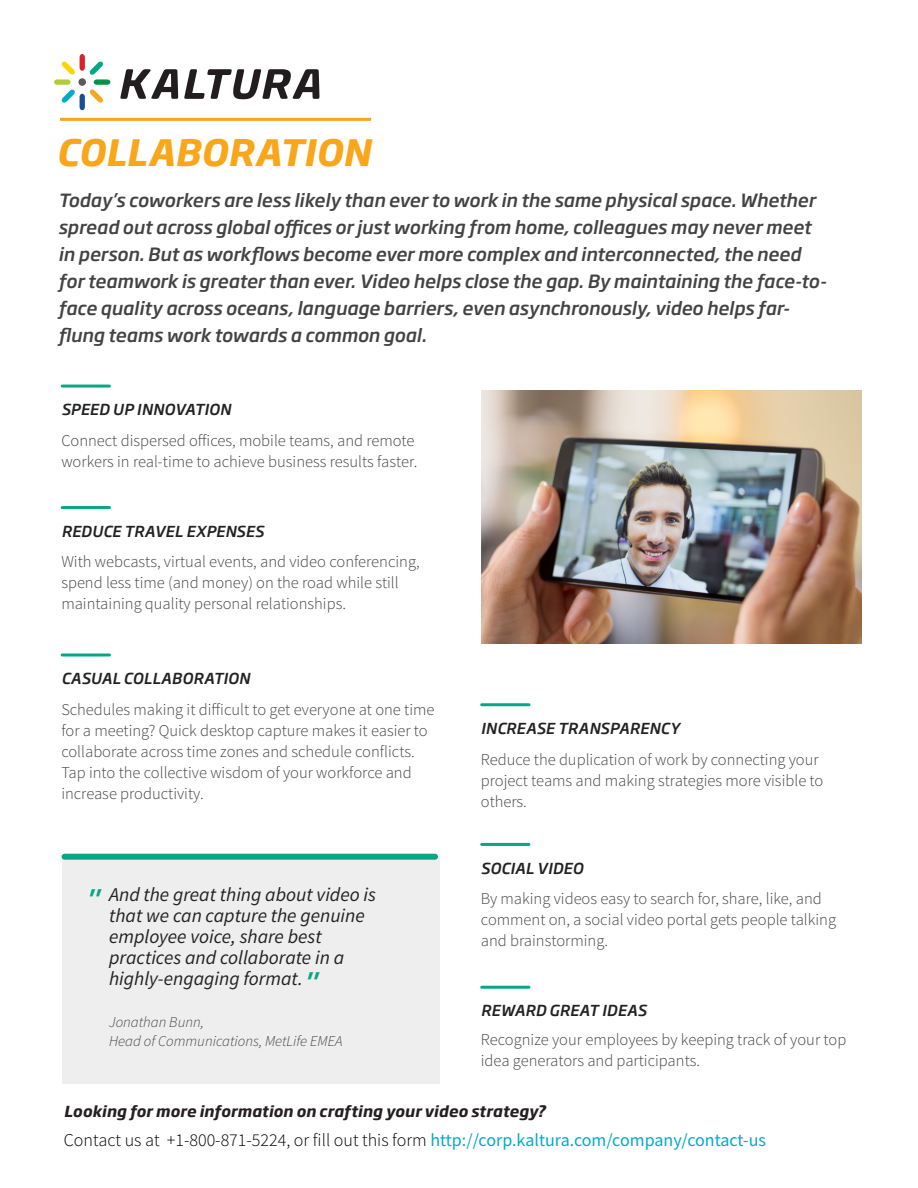
<style>
.page{position:relative;width:918px;height:1188px;background:#fff}
.page>*{position:absolute;margin:0;border:0;box-sizing:border-box;transform-origin:0 0}
.t1{font:italic 700 36px "Soho Gothic Pro";letter-spacing:.01em;color:#f9a61a}
.t2{font:italic 500 28.5px "Soho Gothic Pro";color:#06a784}
.t3{font:italic 19.5px/21px "Source Sans Pro";color:#222223}
.t4{font:italic 500 18px/27px "Soho Gothic Pro";letter-spacing:-.005em;color:#434343}
.t5{font:300 18px "Source Sans Pro";color:#000}
.t6{font:300 16.5px/21px "Source Sans Pro";color:#434343}
.t7{font:italic 500 15px "Soho Gothic Pro";letter-spacing:.01em;color:#222}
.t8{font:italic 700 15px "Soho Gothic Pro";letter-spacing:.005em;color:#241f21}
.t9{font:italic 300 15px/19.5px "Source Sans Pro";color:#434343}
.s1{font-weight:400;color:#00abcc}
</style>
<div class="page">
<hr style="left:60px;top:118px;width:311px;height:3px;background:#f9a61a">
<div style="left:62px;top:856px;width:377px;height:227px;background:#eee"></div>
<div style="left:64px;top:854px;width:371px;height:6px;background:#06a784"></div>
<hr style="left:62px;top:385px;width:47px;height:3px;background:#06a784">
<hr style="left:482px;top:843px;width:47px;height:3px;background:#06a784">
<hr style="left:62px;top:506px;width:47px;height:3px;background:#06a784">
<hr style="left:482px;top:986px;width:47px;height:3px;background:#06a784">
<hr style="left:62px;top:654px;width:47px;height:3px;background:#06a784">
<hr style="left:482px;top:703px;width:47px;height:3px;background:#06a784">
<img style="left:482px;top:391px;width:379px;height:253px">
<svg style="left:54px;top:54px;width:56px;height:56px"></svg>
<svg style="left:120px;top:69px;width:58px;height:30px"></svg>
<svg style="left:184px;top:69px;width:135px;height:30px"></svg>
<div style="left:78px;top:78px;width:8px;height:8px;background:#595a5b;border-radius:50%"></div>
<h1 class="t1" style="left:56px;top:124px;width:316px">COLLABORATION</h1>
<p class="t4" style="left:58px;top:186px;width:770px">Today’s coworkers are less likely than ever to work in the same physical space. Whether spread out across global offices or just working from home, colleagues may never meet in person. But as workflows become ever more complex and interconnected, the need for teamwork is greater than ever. Video helps close the gap. By maintaining the face-to&shy;face quality across oceans, language barriers, even asynchronously, video helps far&shy;flung teams work towards a common goal.</p>
<p class="t7" style="left:61px;top:398px;width:171px">SPEED UP INNOVATION</p>
<p class="t6" style="left:61px;top:430px;width:358px">Connect dispersed offices, mobile teams, and remote workers in real-time to achieve business results faster.</p>
<p class="t7" style="left:61px;top:519px;width:204px">REDUCE TRAVEL EXPENSES</p>
<p class="t6" style="left:61px;top:552px;width:360px">With webcasts, virtual events, and video conferencing, spend less time (and money) on the road while still maintaining quality personal relationships.</p>
<p class="t7" style="left:61px;top:667px;width:190px">CASUAL COLLABORATION</p>
<p class="t6" style="left:61px;top:699px;width:375px">Schedules making it difficult to get everyone at one time for a meeting? Quick desktop capture makes it easier to collaborate across time zones and schedule conflicts.<br>Tap into the collective wisdom of your workforce and increase productivity.</p>
<p class="t3" style="left:109px;top:884px;width:268px">And the great thing about video is that we can capture the genuine employee voice, share best practices and collaborate in a highly-engaging format.</p>
<h2 class="t2" style="left:87px;top:878px;width:13px">"</h2>
<h2 class="t2" style="left:305px;top:961px;width:13px">"</h2>
<p class="t9" style="left:109px;top:1012px;width:235px">Jonathan Bunn,<br>Head of Communications, MetLife EMEA</p>
<p class="t7" style="left:481px;top:717px;width:200px">INCREASE TRANSPARENCY</p>
<p class="t6" style="left:481px;top:749px;width:344px">Reduce the duplication of work by connecting your project teams and making strategies more visible to others.</p>
<p class="t7" style="left:481px;top:856px;width:104px">SOCIAL VIDEO</p>
<p class="t6" style="left:481px;top:888px;width:357px">By making videos easy to search for, share, like, and comment on, a social video portal gets people talking and brainstorming.</p>
<p class="t7" style="left:481px;top:999px;width:167px">REWARD GREAT IDEAS</p>
<p class="t6" style="left:481px;top:1029px;width:367px">Recognize your employees by keeping track of your top idea generators and participants.</p>
<p class="t8" style="left:64px;top:1099px;width:483px">Looking for more information on crafting your video strategy?</p>
<p class="t5" style="left:64px;top:1129px;width:704px">Contact us at +1-800-871-5224, or fill out this form <span class="s1">http://corp.kaltura.com/company/contact-us</span></p>
</div>
